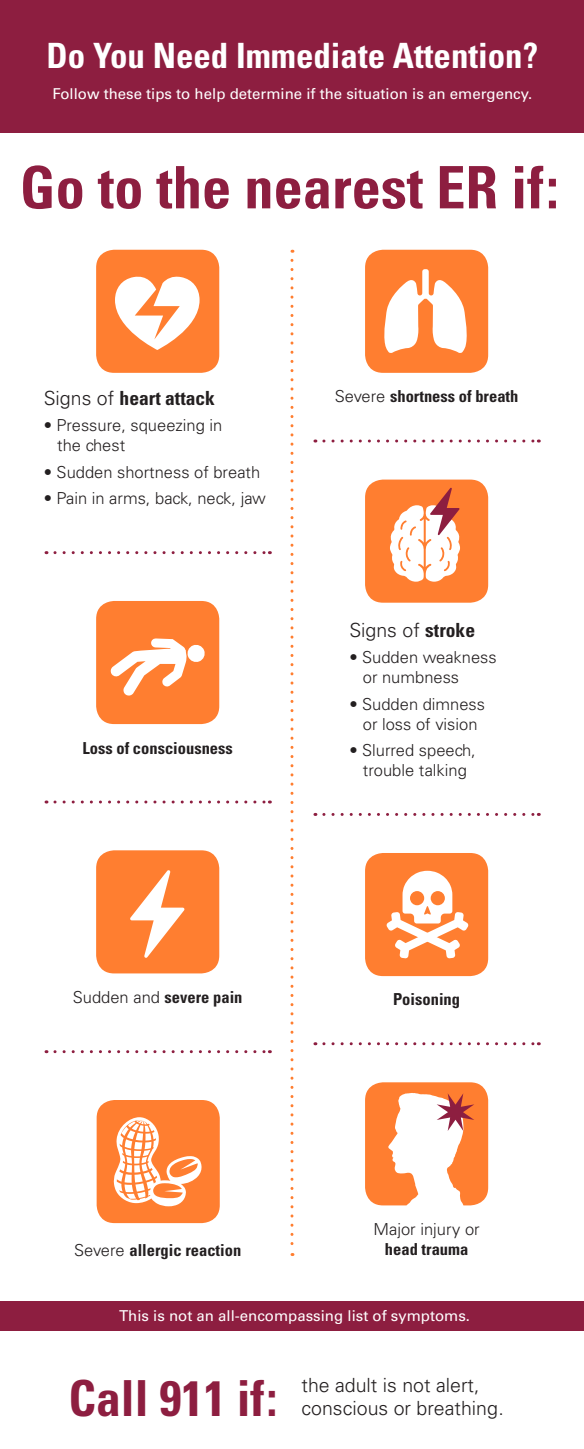
<style>
.page{position:relative;width:584px;height:1449px;background:#fff}
.page>*{position:absolute;margin:0;border:0;box-sizing:border-box;transform-origin:0 0}
.t1{font:700 condensed 58.5px "Univers";color:#8d1e40}
.t2{font:700 condensed 49.65px "Univers";color:#8d1e40}
.t3{font:700 condensed 34.8px "Univers";color:#fff}
.t4{font:300 19.5px "Univers";color:#231f20}
.t5{font:700 condensed 19.5px "Univers";color:#231f20}
.t6{font:300 16.5px/19.8px "Univers";color:#231f20;text-align:center}
.t7{font:700 condensed 16.5px "Univers";color:#231f20}
.t8{font:15px "Univers";color:#fff}
.s1{font-weight:300;font-stretch:normal}
.s2{font-weight:700;font-stretch:condensed}
</style>
<div class="page">
<div style="left:0;top:0;width:584px;height:133px;background:#8d1e40"></div>
<svg style="left:290px;top:260px;width:3px;height:996px"></svg>
<svg style="left:55px;top:551px;width:215px;height:3px"></svg>
<svg style="left:55px;top:800px;width:215px;height:3px"></svg>
<svg style="left:55px;top:1050px;width:215px;height:3px"></svg>
<svg style="left:324px;top:1042px;width:215px;height:3px"></svg>
<svg style="left:324px;top:813px;width:215px;height:3px"></svg>
<svg style="left:324px;top:439px;width:215px;height:3px"></svg>
<div style="left:365px;top:250px;width:123px;height:123px;background:#ff7e30;border-radius:18px"></div>
<svg style="left:384px;top:269px;width:83px;height:84px"></svg>
<div style="left:365px;top:479px;width:123px;height:123px;background:#ff7e30;border-radius:18px"></div>
<svg style="left:390px;top:488px;width:70px;height:93px"></svg>
<div style="left:96px;top:250px;width:123px;height:123px;background:#ff7e30;border-radius:18px"></div>
<svg style="left:115px;top:276px;width:85px;height:74px"></svg>
<div style="left:365px;top:853px;width:123px;height:123px;background:#ff7e30;border-radius:18px"></div>
<svg style="left:386px;top:871px;width:82px;height:87px"></svg>
<div style="left:96px;top:850px;width:123px;height:123px;background:#ff7e30;border-radius:18px"></div>
<svg style="left:130px;top:870px;width:54px;height:87px"></svg>
<div style="left:97px;top:1100px;width:123px;height:123px;background:#ff7e30;border-radius:18px"></div>
<svg style="left:114px;top:1117px;width:88px;height:89px"></svg>
<div style="left:365px;top:1082px;width:123px;height:123px;background:#ff7e30;border-radius:18px"></div>
<svg style="left:388px;top:1093px;width:86px;height:113px"></svg>
<div style="left:96px;top:601px;width:123px;height:123px;background:#ff7e30;border-radius:18px"></div>
<svg style="left:110px;top:638px;width:95px;height:58px"></svg>
<div style="left:0;top:1301px;width:584px;height:30px;background:#8d1e40"></div>
<p class="t3" style="left:47px;top:34px;width:493px">Do You Need Immediate Attention?</p>
<p class="t8" style="left:52px;top:85px;width:481px">Follow these tips to help determine if the situation is an emergency.</p>
<p class="t1" style="left:20px;top:152px;width:540px">Go to the nearest ER if:</p>
<p class="t5" style="left:44px;top:386px;width:173px"><span class="s1">Signs of</span> heart attack</p>
<p class="t6" style="left:57px;top:416px;width:166px;text-align:left;text-indent:-14px">• Pressure, squeezing in the chest</p>
<p class="t6" style="left:44px;top:462px;width:218px">• Sudden shortness of breath</p>
<p class="t6" style="left:44px;top:488px;width:224px">• Pain in arms, back, neck, jaw</p>
<p class="t7" style="left:82px;top:737px;width:152px">Loss of consciousness</p>
<p class="t7" style="left:335px;top:386px;width:185px"><span class="s1">Severe</span> shortness of breath</p>
<p class="t4" style="left:349px;top:618px;width:127px">Signs of <span class="s2">stroke</span></p>
<p class="t6" style="left:363px;top:647px;width:135px;text-align:left;text-indent:-14px">• Sudden weakness or numbness</p>
<p class="t6" style="left:349px;top:694px;width:137px">• Sudden dimness or loss of vision</p>
<p class="t6" style="left:349px;top:740px;width:128px">• Slurred speech, trouble talking</p>
<p class="t7" style="left:73px;top:987px;width:171px"><span class="s1">Sudden and</span> severe pain</p>
<p class="t7" style="left:393px;top:989px;width:68px">Poisoning</p>
<p class="t7" style="left:74px;top:1240px;width:169px"><span class="s1">Severe</span> allergic reaction</p>
<p class="t6" style="left:373px;top:1219px;width:108px">Major injury or <span class="s2">head trauma</span></p>
<p class="t8" style="left:119px;top:1306px;width:352px">This is not an all-encompassing list of symptoms.</p>
<p class="t2" style="left:68px;top:1367px;width:210px">Call 911 if:</p>
<p class="t4" style="left:301px;top:1373px;width:179px">the adult is not alert,</p>
<p class="t4" style="left:301px;top:1396px;width:204px">conscious or breathing.</p>
</div>
